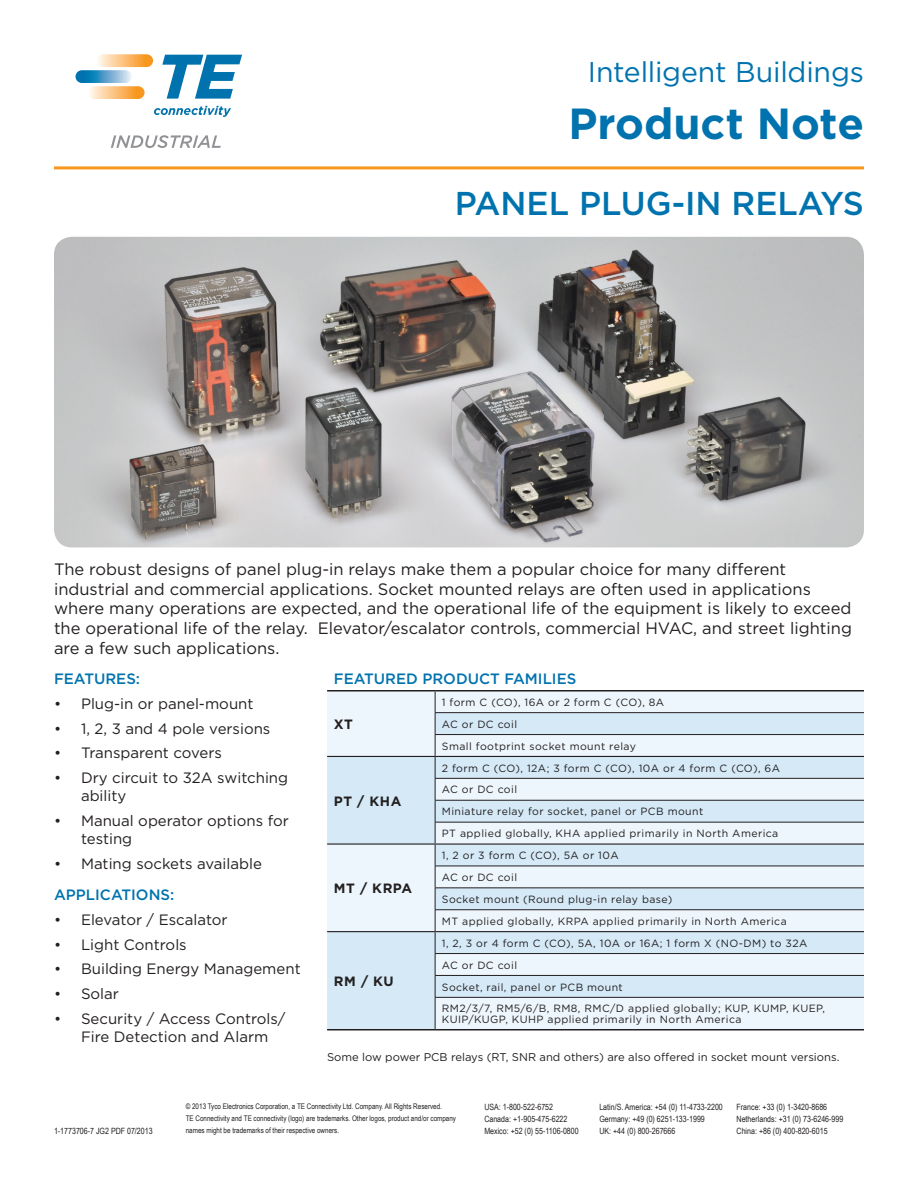
<style>
.page{position:relative;width:918px;height:1188px;background:#fff}
.page>*{position:absolute;margin:0;border:0;box-sizing:border-box;transform-origin:0 0}
.Paragraph_Style_1{font:700 43.5px "Gotham";color:#0073ae}
.t1{font:500 33px "Gotham";color:#0073ae}
.Paragraph_Style_1-2{font:28.5px "Gotham";letter-spacing:-.01em;color:#0073ae}
.MAIN_PRODUCT_PARAGRA{font:16.5px/19.8px "Gotham";color:#231f20}
.t2{font:15px/18px "Gotham";color:#231f20}
.Features_Application{font:500 15px "Gotham";color:#0073ae}
.Table_Part_Number{font:700 13.5px "Gotham";letter-spacing:.04em;color:#231f20}
.TEXT_UNDER_BLUE_HEAD{font:11.25px "Gotham";color:#231f20}
.Table_Text{font:10.5px/10.5px "Gotham";letter-spacing:.04em;color:#231f20}
.t3{font:8.7px "Arial Narrow";color:#231f20}
.t4{font:7.65px/12px "Arial Narrow";color:#231f20}
</style>
<div class="page">
<hr style="left:54px;top:166px;width:810px;height:3px;background:#f7971d">
<img style="left:54px;top:237px;width:810px;height:310px">
<div style="left:327px;top:692px;width:537px;height:21px;background:#edf6fc"></div>
<svg style="left:327px;top:713px;width:537px;height:316px;background:#dfedf7"></svg>
<hr style="left:435px;top:712px;width:429px;height:1px;background:#231f20">
<hr style="left:435px;top:734px;width:429px;height:1px;background:#231f20">
<hr style="left:435px;top:778px;width:429px;height:1px;background:#231f20">
<hr style="left:435px;top:800px;width:429px;height:1px;background:#231f20">
<hr style="left:435px;top:822px;width:429px;height:1px;background:#231f20">
<hr style="left:435px;top:866px;width:429px;height:1px;background:#231f20">
<hr style="left:435px;top:888px;width:429px;height:1px;background:#231f20">
<hr style="left:435px;top:909px;width:429px;height:1px;background:#231f20">
<hr style="left:435px;top:953px;width:429px;height:1px;background:#231f20">
<hr style="left:435px;top:975px;width:429px;height:1px;background:#231f20">
<hr style="left:435px;top:997px;width:429px;height:1px;background:#231f20">
<hr style="left:327px;top:1029px;width:108px;height:1px;background:#231f20">
<svg style="left:435px;top:692px;width:1px;height:305px"></svg>
<hr style="left:435px;top:998px;width:1px;height:31px;background:#231f20">
<hr style="left:435px;top:1029px;width:429px;height:1px;background:#231f20">
<hr style="left:327px;top:756px;width:108px;height:1px;background:#231f20">
<hr style="left:435px;top:756px;width:429px;height:1px;background:#231f20">
<hr style="left:327px;top:843px;width:108px;height:2px;background:#231f20">
<hr style="left:435px;top:843px;width:429px;height:2px;background:#231f20">
<hr style="left:327px;top:931px;width:108px;height:1px;background:#231f20">
<hr style="left:435px;top:931px;width:429px;height:1px;background:#231f20">
<hr style="left:327px;top:690px;width:108px;height:2px;background:#231f20">
<hr style="left:435px;top:690px;width:429px;height:2px;background:#231f20">
<svg style="left:111px;top:135px;width:110px;height:13px"></svg>
<svg style="left:97px;top:54px;width:56px;height:13px"></svg>
<svg style="left:88px;top:86px;width:57px;height:13px"></svg>
<svg style="left:76px;top:70px;width:56px;height:13px"></svg>
<svg style="left:162px;top:55px;width:80px;height:44px"></svg>
<svg style="left:154px;top:106px;width:77px;height:11px"></svg>
<p class="Paragraph_Style_1-2" style="left:588px;top:54px;width:278px">Intelligent Buildings</p>
<p class="Paragraph_Style_1" style="left:569px;top:95px;width:297px">Product Note</p>
<p class="t1" style="left:455px;top:182px;width:411px">PANEL PLUG-IN RELAYS</p>
<p class="MAIN_PRODUCT_PARAGRA" style="left:54px;top:559px;width:799px">The robust designs of panel plug-in relays make them a popular choice for many different industrial and commercial applications. Socket mounted relays are often used in applications where many operations are expected, and the operational life of the equipment is likely to exceed the operational life of the relay. Elevator/escalator controls, commercial HVAC, and street lighting are a few such applications.</p>
<p class="Features_Application" style="left:54px;top:669px;width:88px">FEATURES:</p>
<p class="t2" style="left:54px;top:694px;width:201px">• Plug-in or panel-mount</p>
<p class="t2" style="left:54px;top:719px;width:218px">• 1, 2, 3 and 4 pole versions</p>
<p class="t2" style="left:54px;top:744px;width:169px">• Transparent covers</p>
<p class="t2" style="left:81px;top:768px;width:209px;text-indent:-27px">• Dry circuit to 32A switching ability</p>
<p class="t2" style="left:81px;top:811px;width:209px;text-indent:-27px">• Manual operator options for testing</p>
<p class="t2" style="left:54px;top:854px;width:209px">• Mating sockets available</p>
<p class="Features_Application" style="left:54px;top:885px;width:122px">APPLICATIONS:</p>
<p class="t2" style="left:54px;top:910px;width:175px">• Elevator / Escalator</p>
<p class="t2" style="left:54px;top:935px;width:134px">• Light Controls</p>
<p class="t2" style="left:54px;top:960px;width:248px">• Building Energy Management</p>
<p class="t2" style="left:54px;top:984px;width:66px">• Solar</p>
<p class="t2" style="left:81px;top:1009px;width:206px;text-indent:-27px">• Security / Access Controls/<br>Fire Detection and Alarm</p>
<p class="Features_Application" style="left:334px;top:669px;width:244px">FEATURED PRODUCT FAMILIES</p>
<p class="Table_Part_Number" style="left:334px;top:715px;width:21px">XT</p>
<p class="Table_Text" style="left:442px;top:697px;width:224px">1 form C (CO), 16A or 2 form C (CO), 8A</p>
<p class="Table_Text" style="left:442px;top:719px;width:77px">AC or DC coil</p>
<p class="Table_Text" style="left:442px;top:741px;width:196px">Small footprint socket mount relay</p>
<p class="Table_Part_Number" style="left:334px;top:792px;width:69px">PT / KHA</p>
<p class="Table_Part_Number" style="left:334px;top:880px;width:80px">MT / KRPA</p>
<p class="Table_Text" style="left:442px;top:762px;width:340px">2 form C (CO), 12A; 3 form C (CO), 10A or 4 form C (CO), 6A</p>
<p class="Table_Text" style="left:442px;top:784px;width:77px">AC or DC coil</p>
<p class="Table_Text" style="left:442px;top:806px;width:263px">Miniature relay for socket, panel or PCB mount</p>
<p class="Table_Text" style="left:442px;top:828px;width:338px">PT applied globally, KHA applied primarily in North America</p>
<p class="Table_Text" style="left:442px;top:850px;width:178px">1, 2 or 3 form C (CO), 5A or 10A</p>
<p class="Table_Text" style="left:442px;top:872px;width:77px">AC or DC coil</p>
<p class="Table_Text" style="left:442px;top:894px;width:232px">Socket mount (Round plug-in relay base)</p>
<p class="Table_Text" style="left:442px;top:916px;width:346px">MT applied globally, KRPA applied primarily in North America</p>
<p class="Table_Text" style="left:442px;top:938px;width:367px">1, 2, 3 or 4 form C (CO), 5A, 10A or 16A; 1 form X (NO-DM) to 32A</p>
<p class="Table_Text" style="left:442px;top:960px;width:77px">AC or DC coil</p>
<p class="Table_Text" style="left:442px;top:981px;width:182px">Socket, rail, panel or PCB mount</p>
<p class="Table_Text" style="left:442px;top:1003px;width:385px">RM2/3/7, RM5/6/B, RM8, RMC/D applied globally; KUP, KUMP, KUEP,<br>KUIP/KUGP, KUHP applied primarily in North America</p>
<p class="TEXT_UNDER_BLUE_HEAD" style="left:327px;top:1050px;width:514px">Some low power PCB relays (RT, SNR and others) are also offered in socket mount versions.</p>
<p class="Table_Part_Number" style="left:334px;top:972px;width:61px">RM / KU</p>
<p class="t3" style="left:54px;top:1125px;width:100px">1-1773706-7 JG2 PDF 07/2013</p>
<p class="t4" style="left:186px;top:1100px;width:258px">© 2013 Tyco Electronics Corporation, a TE Connectivity Ltd. Company. All Rights Reserved.</p>
<p class="t4" style="left:186px;top:1112px;width:272px">TE Connectivity and TE connectivity (logo) are trademarks. Other logos, product and/or company names might be trademarks of their respective owners.</p>
<p class="t3" style="left:484px;top:1101px;width:70px">USA: 1-800-522-6752</p>
<p class="t3" style="left:599px;top:1101px;width:125px">Latin/S. America: +54 (0) 11-4733-2200</p>
<p class="t3" style="left:737px;top:1101px;width:92px">France: +33 (0) 1-3420-8686</p>
<p class="t3" style="left:484px;top:1113px;width:85px">Canada: +1-905-475-6222</p>
<p class="t3" style="left:599px;top:1113px;width:107px">Germany: +49 (0) 6251-133-1999</p>
<p class="t3" style="left:737px;top:1113px;width:108px">Netherlands: +31 (0) 73-6246-999</p>
<p class="t3" style="left:484px;top:1125px;width:96px">Mexico: +52 (0) 55-1106-0800</p>
<p class="t3" style="left:599px;top:1125px;width:78px">UK: +44 (0) 800-267666</p>
<p class="t3" style="left:737px;top:1125px;width:93px">China: +86 (0) 400-820-6015</p>
</div>
